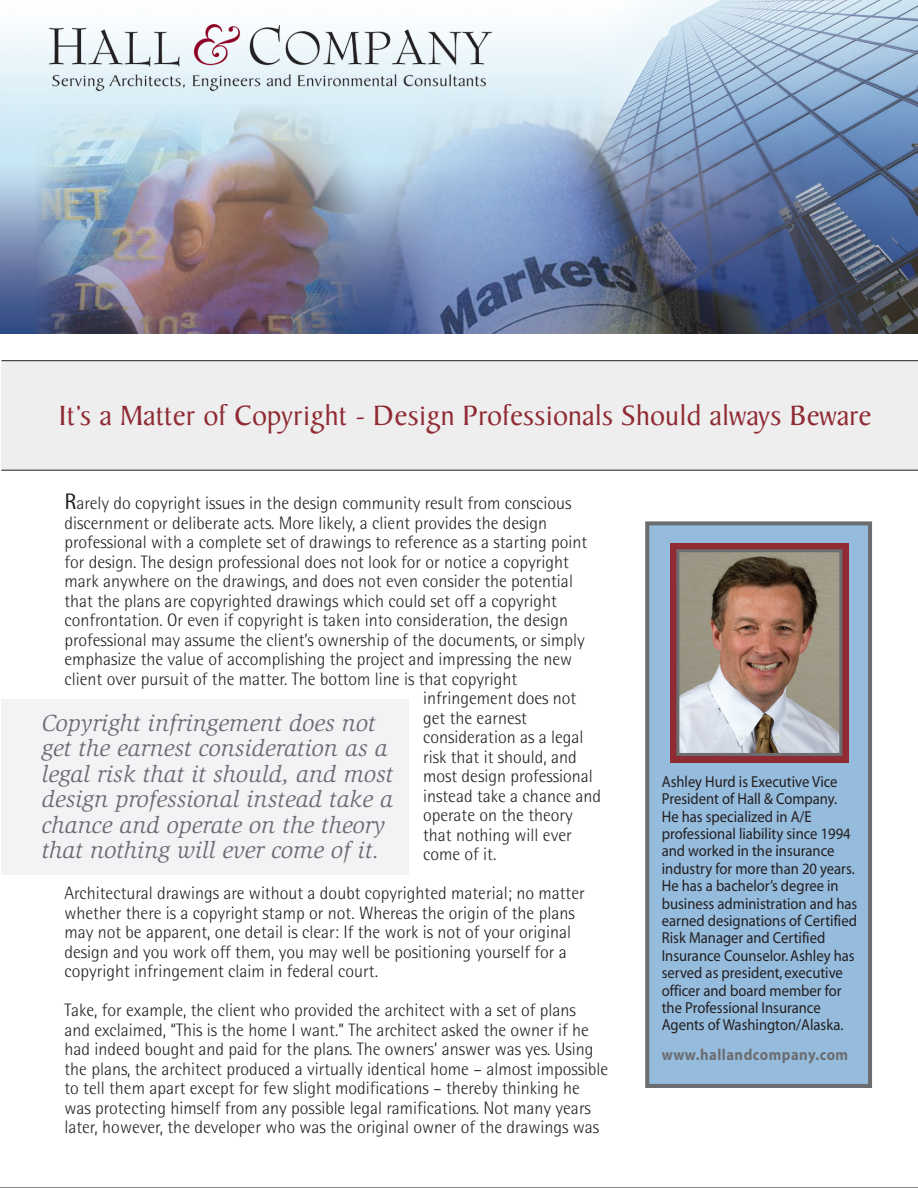
<style>
.page{position:relative;width:918px;height:1188px;background:#fff}
.page>*{position:absolute;margin:0;border:0;box-sizing:border-box;transform-origin:0 0}
.t1{font:30px "Baker Signet";letter-spacing:.01em;color:#902b34}
.t2{font:italic 24px/25.5px "Slimbach Std";color:#6c6d70}
.t3{font:300 18px/19.5px "Rotis Semi Sans";color:#231f20}
.t4{font:15.9px/17.4px "Myriad";color:#231f20;scale:.92 1}
.t5{font:700 15.9px "Myriad";letter-spacing:.035em;color:#6c6d70;scale:.92 1}
.s1{font-weight:400;font-size:22.5px}
</style>
<div class="page">
<div style="left:645px;top:521px;width:227px;height:567px;background:#95bbdd;border:4px solid #6c6d70"></div>
<div style="left:670px;top:543px;width:178px;height:220px;background:#902b34"></div>
<img style="left:680px;top:553px;width:158px;height:199px">
<div style="left:676px;top:549px;width:166px;height:207px;border:3px solid #6c6d70"></div>
<hr style="left:0;top:1187px;width:918px;height:1px;background:#231f20">
<div style="left:1px;top:361px;width:917px;height:109px;background:#eeeeef"></div>
<hr style="left:1px;top:470px;width:917px;height:1px;background:#231f20">
<hr style="left:1px;top:360px;width:917px;height:1px;background:#231f20">
<img style="left:0;top:0;width:918px;height:333px">
<div style="left:2px;top:699px;width:407px;height:176px;background:#f2f3f4"></div>
<h1 class="t1" style="left:59px;top:399px;width:814px">It’s a Matter of Copyright - Design Professionals Should always Beware</h1>
<p class="t3" style="left:64px;top:493px;width:509px"><span class="s1">R</span>arely do copyright issues in the design community result from conscious</p>
<p class="t3" style="left:64px;top:513px;width:484px">discernment or deliberate acts. More likely, a client provides the design</p>
<p class="t3" style="left:64px;top:532px;width:524px">professional with a complete set of drawings to reference as a starting point</p>
<p class="t3" style="left:64px;top:552px;width:506px">for design. The design professional does not look for or notice a copyright</p>
<p class="t3" style="left:64px;top:571px;width:510px">mark anywhere on the drawings, and does not even consider the potential</p>
<p class="t3" style="left:64px;top:591px;width:494px">that the plans are copyrighted drawings which could set off a copyright</p>
<p class="t3" style="left:64px;top:610px;width:505px">confrontation. Or even if copyright is taken into consideration, the design</p>
<p class="t3" style="left:64px;top:630px;width:522px">professional may assume the client’s ownership of the documents, or simply</p>
<p class="t3" style="left:64px;top:649px;width:509px">emphasize the value of accomplishing the project and impressing the new</p>
<p class="t3" style="left:64px;top:669px;width:454px">client over pursuit of the matter. The bottom line is that copyright</p>
<p class="t3" style="left:423px;top:688px;width:155px">infringement does not</p>
<p class="t3" style="left:423px;top:708px;width:105px">get the earnest</p>
<p class="t3" style="left:423px;top:727px;width:162px">consideration as a legal</p>
<p class="t3" style="left:423px;top:747px;width:155px">risk that it should, and</p>
<p class="t3" style="left:423px;top:766px;width:171px">most design professional</p>
<p class="t3" style="left:423px;top:786px;width:180px">instead take a chance and</p>
<p class="t3" style="left:423px;top:805px;width:151px">operate on the theory</p>
<p class="t3" style="left:423px;top:825px;width:150px">that nothing will ever</p>
<p class="t3" style="left:423px;top:844px;width:75px">come of it.</p>
<p class="t3" style="left:64px;top:883px;width:522px">Architectural drawings are without a doubt copyrighted material; no matter whether there is a copyright stamp or not. Whereas the origin of the plans may not be apparent, one detail is clear: If the work is not of your original design and you work off them, you may well be positioning yourself for a copyright infringement claim in federal court.</p>
<p class="t3" style="left:64px;top:1000px;width:545px">Take, for example, the client who provided the architect with a set of plans<br>and exclaimed, “This is the home I want.” The architect asked the owner if he had indeed bought and paid for the plans. The owners’ answer was yes. Using the plans, the architect produced a virtually identical home – almost impossible to tell them apart except for few slight modifications – thereby thinking he was protecting himself from any possible legal ramifications. Not many years later, however, the developer who was the original owner of the drawings was</p>
<h2 class="t2" style="left:42px;top:710px;width:353px">Copyright infringement does not get the earnest consideration as a legal risk that it should, and most design professional instead take a chance and operate on the theory that nothing will ever come of it.</h2>
<p class="t4" style="left:662px;top:774px;width:214px">Ashley Hurd is Executive Vice<br>President of Hall &amp; Company.<br>He has specialized in A/E professional liability since 1994 and worked in the insurance industry for more than 20 years.<br>He has a bachelor’s degree in business administration and has earned designations of Certified<br>Risk Manager and Certified<br>Insurance Counselor. Ashley has served as president, executive officer and board member for the Professional Insurance<br>Agents of Washington/Alaska.</p>
<p class="t5" style="left:662px;top:1046px;width:204px">www.hallandcompany.com</p>
</div>
